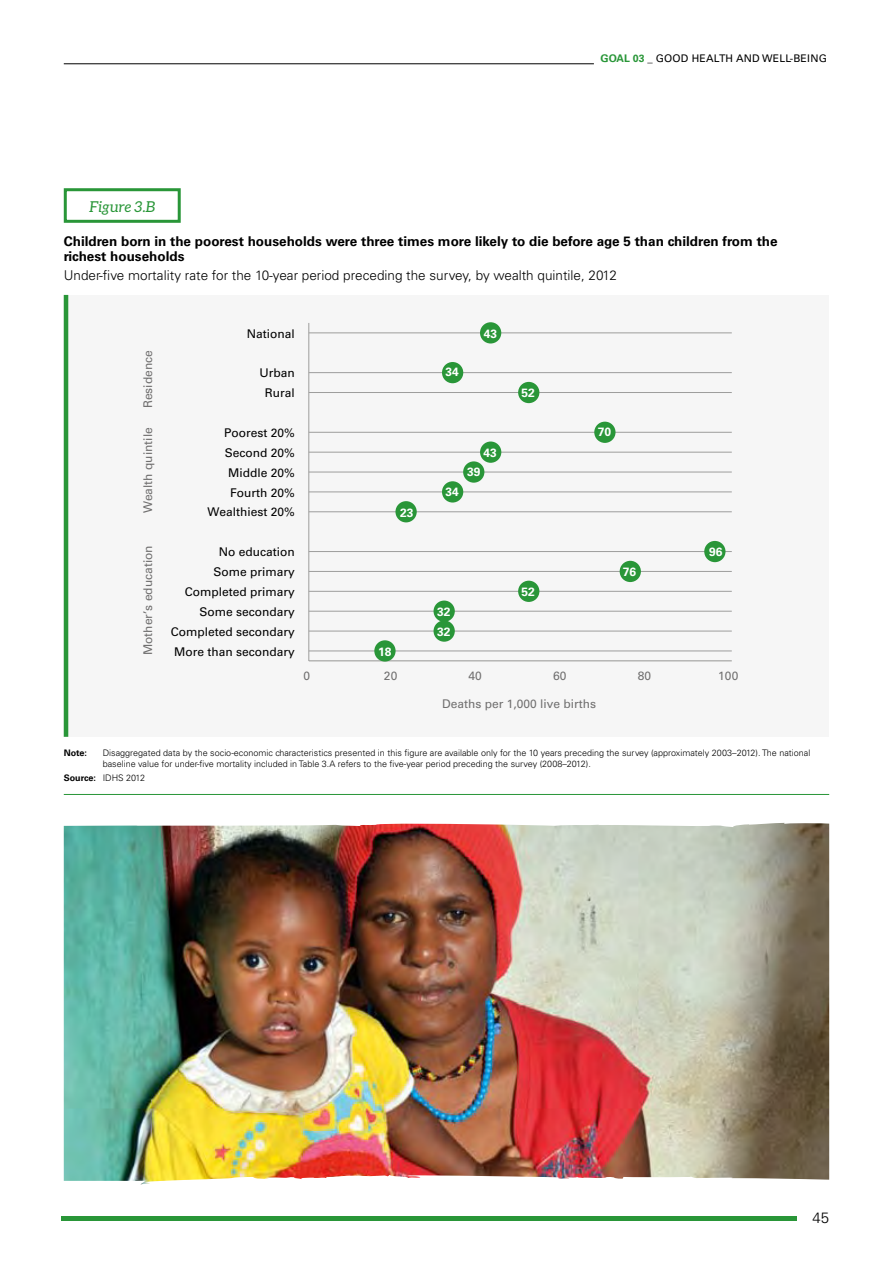
<style>
.page{position:relative;width:893px;height:1263px;background:#fff}
.page>*{position:absolute;margin:0;border:0;box-sizing:border-box;transform-origin:0 0}
.t1{font:italic 15px "Aleo";color:#299638}
.t2{font:300 15px "Univers LT Std";color:#000}
.t3{font:700 13.5px/15px "Univers LT Std";color:#000}
.t4{font:300 13.5px "Univers LT Std";color:#000}
.t5{font:12px "Univers LT Std";color:#000}
.t6{font:12px "Univers LT Std";color:#706f6f}
.t7{font:700 12px/19.6px "Univers LT Std";color:#fff}
.t8{font:10.5px "Univers LT Std";letter-spacing:.02em;color:#000}
.t9{font:300 9px/10.5px "Univers LT Std";color:#000}
.t10{font:700 9px "Univers LT Std";color:#000}
.s1{font-weight:700;color:#299638}
.s2{font-weight:700}
</style>
<div class="page">
<hr style="left:64px;top:63px;width:530px;height:1px;background:#000">
<div style="left:61px;top:1215px;width:735px;height:5px;background:#299638"></div>
<div style="left:64px;top:295px;width:765px;height:442px;background:#f6f6f6"></div>
<hr style="left:308px;top:323px;width:1px;height:338px;background:#9d9d9c">
<hr style="left:309px;top:332px;width:423px;height:1px;background:#9d9d9c">
<hr style="left:309px;top:372px;width:423px;height:1px;background:#9d9d9c">
<hr style="left:309px;top:392px;width:423px;height:1px;background:#9d9d9c">
<hr style="left:309px;top:432px;width:423px;height:1px;background:#9d9d9c">
<hr style="left:309px;top:452px;width:423px;height:1px;background:#9d9d9c">
<hr style="left:309px;top:472px;width:423px;height:1px;background:#9d9d9c">
<hr style="left:309px;top:491px;width:423px;height:1px;background:#9d9d9c">
<hr style="left:309px;top:511px;width:423px;height:1px;background:#9d9d9c">
<hr style="left:309px;top:551px;width:423px;height:1px;background:#9d9d9c">
<hr style="left:309px;top:571px;width:423px;height:1px;background:#9d9d9c">
<hr style="left:309px;top:591px;width:423px;height:1px;background:#9d9d9c">
<hr style="left:309px;top:611px;width:423px;height:1px;background:#9d9d9c">
<hr style="left:309px;top:631px;width:423px;height:1px;background:#9d9d9c">
<hr style="left:309px;top:650px;width:423px;height:1px;background:#9d9d9c">
<hr style="left:309px;top:660px;width:423px;height:1px;background:#9d9d9c">
<div style="left:442px;top:362px;width:21px;height:21px;background:#299638;border-radius:50%"></div>
<div style="left:518px;top:382px;width:21px;height:21px;background:#299638;border-radius:50%"></div>
<div style="left:594px;top:422px;width:21px;height:21px;background:#299638;border-radius:50%"></div>
<div style="left:480px;top:441px;width:21px;height:22px;background:#299638;border-radius:50%"></div>
<div style="left:463px;top:461px;width:21px;height:22px;background:#299638;border-radius:50%"></div>
<div style="left:442px;top:481px;width:21px;height:21px;background:#299638;border-radius:50%"></div>
<div style="left:395px;top:501px;width:22px;height:21px;background:#299638;border-radius:50%"></div>
<div style="left:704px;top:541px;width:21px;height:21px;background:#299638;border-radius:50%"></div>
<div style="left:620px;top:561px;width:21px;height:21px;background:#299638;border-radius:50%"></div>
<div style="left:518px;top:581px;width:21px;height:21px;background:#299638;border-radius:50%"></div>
<div style="left:434px;top:600px;width:21px;height:22px;background:#299638;border-radius:50%"></div>
<div style="left:434px;top:620px;width:21px;height:22px;background:#299638;border-radius:50%"></div>
<div style="left:374px;top:640px;width:22px;height:21px;background:#299638;border-radius:50%"></div>
<div style="left:480px;top:322px;width:21px;height:21px;background:#299638;border-radius:50%"></div>
<div style="left:64px;top:188px;width:117px;height:35px;border:3px solid #299638"></div>
<hr style="left:64px;top:794px;width:765px;height:1px;background:#299638">
<hr style="left:64px;top:295px;width:4px;height:442px;background:#299638">
<img style="left:64px;top:823px;width:765px;height:361px">
<h1 class="t1" style="left:89px;top:198px;width:67px">Figure 3.B</h1>
<p class="t8" style="left:601px;top:52px;width:226px"><span class="s1">GOAL 03</span> _ Good health and well-being</p>
<h2 class="t3" style="left:64px;top:233px;width:715px">Children born in the poorest households were three times more likely to die before age 5 than children from the richest households</h2>
<h2 class="t4" style="left:64px;top:267px;width:555px">Under-five mortality rate for the 10-year period preceding the survey, by wealth quintile, 2012</h2>
<h3 class="t6" style="left:141px;top:408px;width:60px;rotate:-90deg">Residence</h3>
<h3 class="t6" style="left:141px;top:513px;width:88px;rotate:-90deg">Wealth quintile</h3>
<h3 class="t6" style="left:141px;top:655px;width:112px;rotate:-90deg">Mother’s education</h3>
<h3 class="t5" style="left:247px;top:326px;width:50px">National</h3>
<h3 class="t7" style="left:484px;top:324px;width:15px">43</h3>
<h3 class="t5" style="left:260px;top:366px;width:37px">Urban</h3>
<h3 class="t7" style="left:445px;top:362px;width:15px">34</h3>
<h3 class="t5" style="left:265px;top:386px;width:32px">Rural</h3>
<h3 class="t7" style="left:522px;top:383px;width:15px">52</h3>
<h3 class="t5" style="left:224px;top:426px;width:72px">Poorest 20%</h3>
<h3 class="t7" style="left:598px;top:422px;width:15px">70</h3>
<h3 class="t5" style="left:225px;top:445px;width:72px">Second 20%</h3>
<h3 class="t7" style="left:484px;top:443px;width:15px">43</h3>
<h3 class="t5" style="left:228px;top:465px;width:68px">Middle 20%</h3>
<h3 class="t7" style="left:467px;top:462px;width:15px">39</h3>
<h3 class="t5" style="left:230px;top:485px;width:66px">Fourth 20%</h3>
<h3 class="t7" style="left:445px;top:482px;width:15px">34</h3>
<h3 class="t5" style="left:208px;top:505px;width:89px">Wealthiest 20%</h3>
<h3 class="t7" style="left:400px;top:503px;width:15px">23</h3>
<h3 class="t5" style="left:219px;top:545px;width:78px">No education</h3>
<h3 class="t7" style="left:709px;top:542px;width:15px">96</h3>
<h3 class="t5" style="left:214px;top:565px;width:83px">Some primary</h3>
<h3 class="t7" style="left:623px;top:562px;width:15px">76</h3>
<h3 class="t5" style="left:185px;top:585px;width:112px">Completed primary</h3>
<h3 class="t7" style="left:522px;top:582px;width:15px">52</h3>
<h3 class="t5" style="left:200px;top:604px;width:97px">Some secondary</h3>
<h3 class="t5" style="left:171px;top:624px;width:126px">Completed secondary</h3>
<h3 class="t7" style="left:437px;top:602px;width:15px">32<br>32</h3>
<h3 class="t5" style="left:174px;top:644px;width:122px">More than secondary</h3>
<h3 class="t7" style="left:378px;top:642px;width:15px">18</h3>
<h3 class="t6" style="left:303px;top:669px;width:8px">0</h3>
<h3 class="t6" style="left:384px;top:669px;width:15px">20</h3>
<h3 class="t6" style="left:469px;top:669px;width:15px">40</h3>
<h3 class="t6" style="left:553px;top:669px;width:15px">60</h3>
<h3 class="t6" style="left:638px;top:669px;width:15px">80</h3>
<h3 class="t6" style="left:718px;top:669px;width:22px">100</h3>
<h3 class="t6" style="left:442px;top:697px;width:156px">Deaths per 1,000 live births</h3>
<p class="t10" style="left:64px;top:748px;width:25px">Note:</p>
<p class="t9" style="left:103px;top:748px;width:709px">Disaggregated data by the socio-economic characteristics presented in this figure are available only for the 10 years preceding the survey (approximately 2003–2012). The national baseline value for under-five mortality included in Table 3.A refers to the five-year period preceding the survey (2008–2012).</p>
<p class="t9" style="left:64px;top:773px;width:83px"><span class="s2">Source:</span> IDHS 2012</p>
<h1 class="t2" style="left:812px;top:1208px;width:18px">45</h1>
</div>
